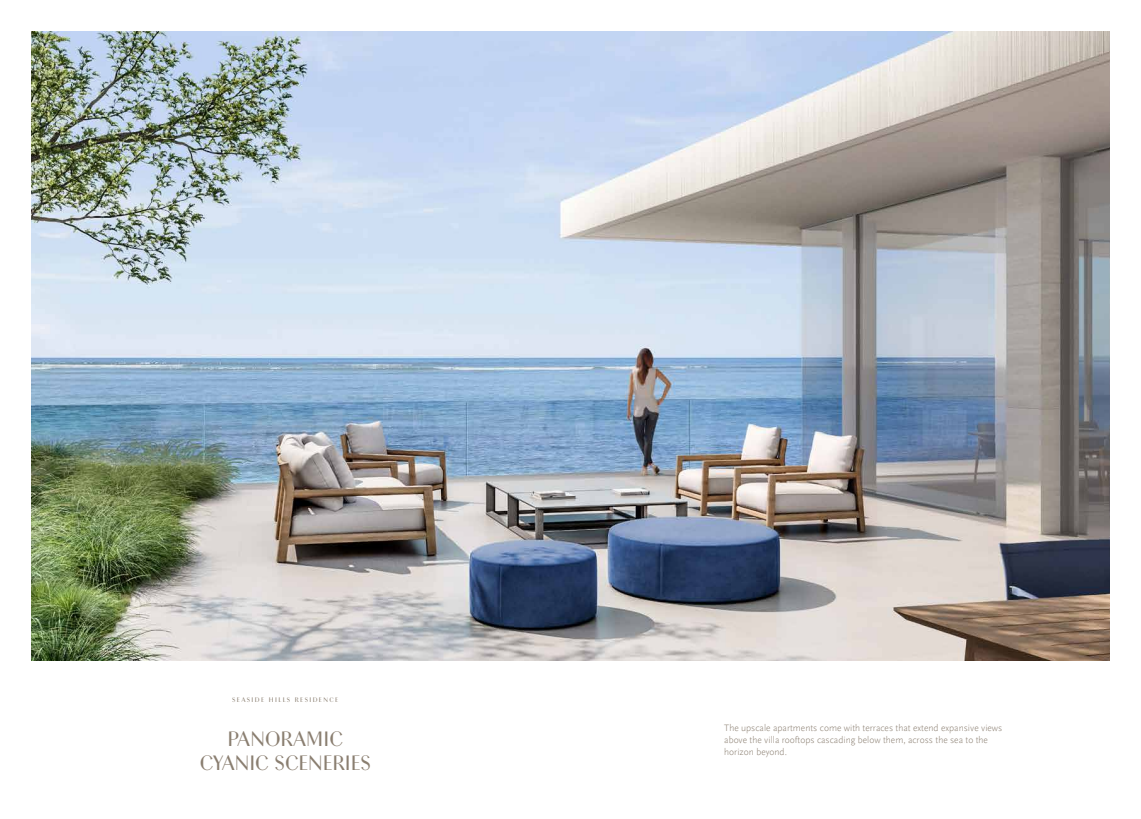
<style>
.page{position:relative;width:1141px;height:819px;background:#fff}
.page>*{position:absolute;margin:0;border:0;box-sizing:border-box;transform-origin:0 0}
.t1{font:21.88px/23.6px "Chong Modern Pro";color:#8a7e70;text-align:center}
.t2{font:300 9.62px/12.2px "Scala Sans";color:#8a7e70}
.t3{font:7px "Chong Modern Pro";letter-spacing:.2em;color:#8a7e70}
</style>
<div class="page">
<img style="left:32px;top:31px;width:1077px;height:629px">
<p class="t3" style="left:232px;top:696px;width:108px">SEASIDE HILLS RESIDENCE</p>
<h1 class="t1" style="left:200px;top:727px;width:172px">PANORAMIC<br>CYANIC SCENERIES</h1>
<p class="t2" style="left:724px;top:721px;width:280px">The upscale apartments come with terraces that extend expansive views above the villa rooftops cascading below them, across the sea to the horizon beyond.</p>
</div>
